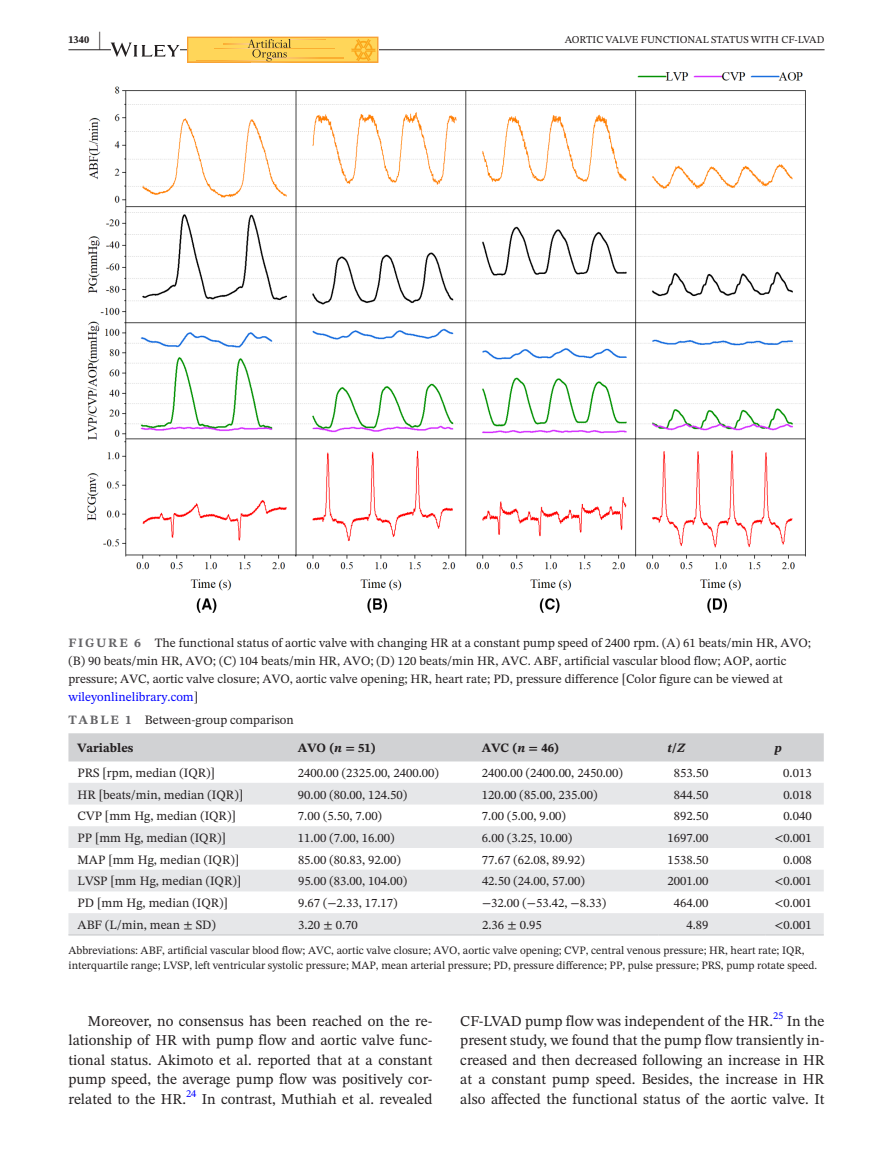
<style>
.page{position:relative;width:893px;height:1174px;background:#fff}
.page>*{position:absolute;margin:0;border:0;box-sizing:border-box;transform-origin:0 0}
.t1{font:15px/19.5px "STIX Two Text";color:#231f20;text-align:justify}
.t2{font:12.75px/18px "STIX Two Text";color:#231f20}
.t3{font:700 12.75px "STIX Two Text";color:#231f20}
.t4{font:italic 700 12.75px "STIX Two Text";color:#231f20}
.t5{font:11.25px/15.8px "STIX Two Text";color:#231f20}
.t6{font:10.5px "STIX Two Text";color:#231f20}
.t7{font:700 10.5px "STIX Two Text";color:#231f20}
.t8{font:10.5px "STIX Two Text";color:#00f}
.s1{font-size:21px}
.s2{font-weight:700;color:#636366}
.s3{color:#00f}
.s4{font-style:italic}
.s5{font-family:"STIX"}
.s6{font-style:normal}
</style>
<div class="page">
<hr style="left:68px;top:49px;width:756px;height:1px;background:#231f20">
<svg style="left:111px;top:43px;width:68px;height:14px"></svg>
<svg style="left:252px;top:62px;width:92px;height:1px"></svg>
<svg style="left:187px;top:37px;width:191px;height:25px;background:#f6c750"></svg>
<img style="left:87px;top:72px;width:719px;height:541px">
<div style="left:68px;top:733px;width:756px;height:28px;background:#d1d2d4"></div>
<svg style="left:68px;top:783px;width:756px;height:151px;fill:#e6e7e9"></svg>
<hr style="left:68px;top:934px;width:221px;height:1px;background:#d1d2d4">
<hr style="left:289px;top:934px;width:184px;height:1px;background:#d1d2d4">
<hr style="left:473px;top:934px;width:185px;height:1px;background:#d1d2d4">
<hr style="left:658px;top:934px;width:107px;height:1px;background:#d1d2d4">
<hr style="left:765px;top:934px;width:59px;height:1px;background:#d1d2d4">
<p class="t7" style="left:68px;top:32px;width:34px">1340 <span class="s1">|</span></p>
<p class="t6" style="left:565px;top:32px;width:261px">AORTIC VALVE FUNCTIONAL STATUS WITH CF-LVAD</p>
<p class="t2" style="left:68px;top:633px;width:744px"><span class="s2">FIGURE 6</span> The functional status of aortic valve with changing HR at a constant pump speed of 2400 rpm. (A) 61 beats/min HR, AVO; (B) 90 beats/min HR, AVO; (C) 104 beats/min HR, AVO; (D) 120 beats/min HR, AVC. ABF, artificial vascular blood flow; AOP, aortic pressure; AVC, aortic valve closure; AVO, aortic valve opening; HR, heart rate; PD, pressure difference [Color figure can be viewed at <span class="s3">wileyonlinelibrary.com</span>]</p>
<p class="t2" style="left:68px;top:710px;width:227px"><span class="s2">TABLE 1</span> Between-group comparison</p>
<p class="t3" style="left:77px;top:739px;width:58px">Variables</p>
<p class="t3" style="left:298px;top:739px;width:80px">AVO (<span class="s4">n</span> <span class="s5">=</span> 51)</p>
<p class="t3" style="left:482px;top:739px;width:79px">AVC (<span class="s4">n</span> <span class="s5">=</span> 46)</p>
<p class="t4" style="left:667px;top:739px;width:19px">t<span class="s6">/</span>Z</p>
<p class="t4" style="left:774px;top:739px;width:9px">p</p>
<p class="t2" style="left:77px;top:763px;width:139px">PRS [rpm, median (IQR)]</p>
<p class="t2" style="left:298px;top:763px;width:142px">2400.00 (2325.00, 2400.00)</p>
<p class="t2" style="left:482px;top:763px;width:142px">2400.00 (2400.00, 2450.00)</p>
<p class="t2" style="left:674px;top:763px;width:36px">853.50</p>
<p class="t2" style="left:783px;top:763px;width:30px">0.013</p>
<p class="t2" style="left:77px;top:785px;width:167px">HR [beats/min, median (IQR)]</p>
<p class="t2" style="left:298px;top:785px;width:111px">90.00 (80.00, 124.50)</p>
<p class="t2" style="left:482px;top:785px;width:117px">120.00 (85.00, 235.00)</p>
<p class="t2" style="left:674px;top:785px;width:36px">844.50</p>
<p class="t2" style="left:783px;top:785px;width:30px">0.018</p>
<p class="t2" style="left:77px;top:807px;width:160px">CVP [mm Hg, median (IQR)]</p>
<p class="t2" style="left:298px;top:807px;width:86px">7.00 (5.50, 7.00)</p>
<p class="t2" style="left:482px;top:807px;width:86px">7.00 (5.00, 9.00)</p>
<p class="t2" style="left:674px;top:807px;width:36px">892.50</p>
<p class="t2" style="left:783px;top:807px;width:30px">0.040</p>
<p class="t2" style="left:78px;top:828px;width:150px">PP [mm Hg, median (IQR)]</p>
<p class="t2" style="left:298px;top:828px;width:98px">11.00 (7.00, 16.00)</p>
<p class="t2" style="left:482px;top:828px;width:92px">6.00 (3.25, 10.00)</p>
<p class="t2" style="left:667px;top:828px;width:42px">1697.00</p>
<p class="t2" style="left:774px;top:828px;width:39px">&lt;0.001</p>
<p class="t2" style="left:78px;top:850px;width:163px">MAP [mm Hg, median (IQR)]</p>
<p class="t2" style="left:298px;top:850px;width:104px">85.00 (80.83, 92.00)</p>
<p class="t2" style="left:482px;top:850px;width:104px">77.67 (62.08, 89.92)</p>
<p class="t2" style="left:667px;top:850px;width:42px">1538.50</p>
<p class="t2" style="left:783px;top:850px;width:30px">0.008</p>
<p class="t2" style="left:78px;top:872px;width:165px">LVSP [mm Hg, median (IQR)]</p>
<p class="t2" style="left:298px;top:872px;width:111px">95.00 (83.00, 104.00)</p>
<p class="t2" style="left:482px;top:872px;width:104px">42.50 (24.00, 57.00)</p>
<p class="t2" style="left:667px;top:872px;width:42px">2001.00</p>
<p class="t2" style="left:774px;top:872px;width:39px">&lt;0.001</p>
<p class="t2" style="left:78px;top:894px;width:152px">PD [mm Hg, median (IQR)]</p>
<p class="t2" style="left:298px;top:894px;width:101px">9.67 (−2.33, 17.17)</p>
<p class="t2" style="left:482px;top:894px;width:126px">−32.00 (−53.42, −8.33)</p>
<p class="t2" style="left:674px;top:894px;width:36px">464.00</p>
<p class="t2" style="left:774px;top:894px;width:39px">&lt;0.001</p>
<p class="t2" style="left:78px;top:915px;width:140px">ABF (L/min, mean ± SD)</p>
<p class="t2" style="left:298px;top:915px;width:61px">3.20 ± 0.70</p>
<p class="t2" style="left:482px;top:915px;width:61px">2.36 ± 0.95</p>
<p class="t2" style="left:686px;top:915px;width:24px">4.89</p>
<p class="t2" style="left:774px;top:915px;width:39px">&lt;0.001</p>
<p class="t5" style="left:68px;top:942px;width:750px">Abbreviations: ABF, artificial vascular blood flow; AVC, aortic valve closure; AVO, aortic valve opening; CVP, central venous pressure; HR, heart rate; IQR, interquartile range; LVSP, left ventricular systolic pressure; MAP, mean arterial pressure; PD, pressure difference; PP, pulse pressure; PRS, pump rotate speed.</p>
<p class="t1" style="left:68px;top:1011px;width:366px;text-indent:20px">Moreover, no consensus has been reached on the re&shy;lationship of HR with pump flow and aortic valve func&shy;tional status. Akimoto et al. reported that at a constant pump speed, the average pump flow was positively cor&shy;related to the HR.</p>
<p class="t8" style="left:186px;top:1086px;width:12px">24</p>
<p class="t1" style="left:202px;top:1089px;width:232px">In contrast, Muthiah et al. revealed</p>
<p class="t1" style="left:460px;top:1011px;width:314px">CF-LVAD pump flow was independent of the HR.</p>
<p class="t8" style="left:773px;top:1008px;width:12px">25</p>
<p class="t1" style="left:460px;top:1011px;width:366px;text-indent:327px">In the present study, we found that the pump flow transiently in&shy;creased and then decreased following an increase in HR at a constant pump speed. Besides, the increase in HR also affected the functional status of the aortic valve. It</p>
</div>
